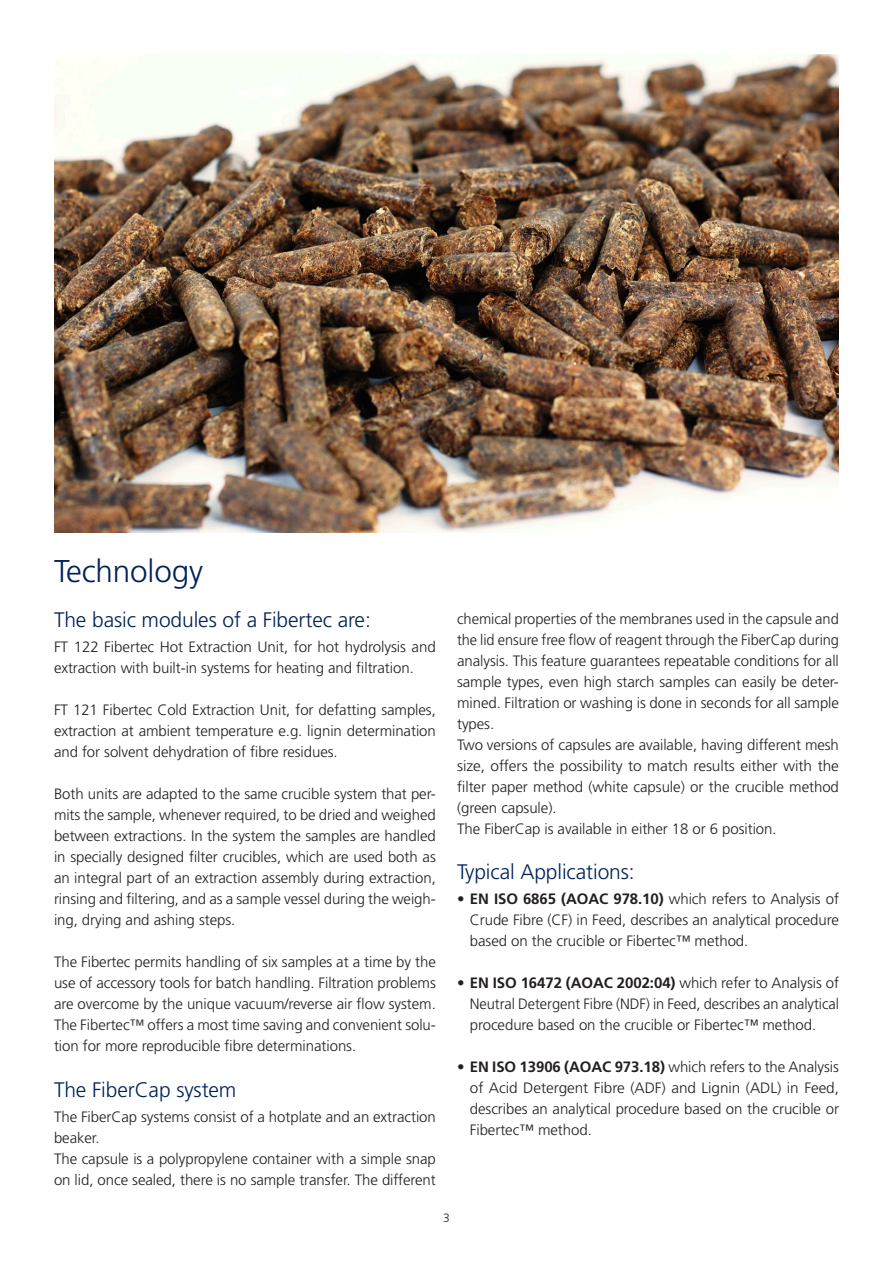
<style>
.page{position:relative;width:893px;height:1263px;background:#fff}
.page>*{position:absolute;margin:0;border:0;box-sizing:border-box;transform-origin:0 0}
.Stor_rubrik{font:300 31.5px "Frutiger";letter-spacing:-.005em;color:#002359}
.Rubrik{font:300 21px "Frutiger";letter-spacing:-.005em;color:#002359}
.Brødtekst{font:300 15px/21px "Frutiger";letter-spacing:-.005em;color:#231f20;text-align:justify}
.t1{font:300 12px "Frutiger";color:#231f20}
.s1{font-weight:700}
</style>
<div class="page">
<img style="left:54px;top:54px;width:785px;height:478px">
<p class="Stor_rubrik" style="left:54px;top:553px;width:151px">Technology</p>
<p class="Rubrik" style="left:54px;top:608px;width:318px">The basic modules of a Fibertec are:</p>
<p class="Brødtekst" style="left:54px;top:637px;width:383px">FT 122 Fibertec Hot Extraction Unit, for hot hydrolysis and extraction with built-in systems for heating and filtration.</p>
<p class="Brødtekst" style="left:54px;top:700px;width:383px">FT 121 Fibertec Cold Extraction Unit, for defatting samples, extraction at ambient temperature e.g. lignin determination and for solvent dehydration of fibre residues.</p>
<p class="Brødtekst" style="left:54px;top:784px;width:383px">Both units are adapted to the same crucible system that per&shy;mits the sample, whenever required, to be dried and weighed between extractions. In the system the samples are handled in specially designed filter crucibles, which are used both as an integral part of an extraction assembly during extraction, rinsing and filtering, and as a sample vessel during the weigh&shy;ing, drying and ashing steps.</p>
<p class="Brødtekst" style="left:54px;top:952px;width:383px">The Fibertec permits handling of six samples at a time by the use of accessory tools for batch handling. Filtration problems are overcome by the unique vacuum/reverse air flow system.<br>The Fibertec™ offers a most time saving and convenient solu&shy;tion for more reproducible fibre determinations.</p>
<p class="Rubrik" style="left:54px;top:1077px;width:184px">The FiberCap system</p>
<p class="Brødtekst" style="left:54px;top:1106px;width:383px">The FiberCap systems consist of a hotplate and an extraction beaker.</p>
<p class="Brødtekst" style="left:54px;top:1148px;width:383px">The capsule is a polypropylene container with a simple snap on lid, once sealed, there is no sample transfer. The different</p>
<p class="Brødtekst" style="left:457px;top:608px;width:383px">chemical properties of the membranes used in the capsule and the lid ensure free flow of reagent through the FiberCap during</p>
<p class="Brødtekst" style="left:457px;top:650px;width:383px">analysis. This feature guarantees repeatable conditions for all sample types, even high starch samples can easily be deter&shy;mined. Filtration or washing is done in seconds for all sample types.</p>
<p class="Brødtekst" style="left:457px;top:734px;width:383px">Two versions of capsules are available, having different mesh size, offers the possibility to match results either with the filter paper method (white capsule) or the crucible method (green capsule).</p>
<p class="Brødtekst" style="left:457px;top:818px;width:321px">The FiberCap is available in either 18 or 6 position.</p>
<p class="Rubrik" style="left:457px;top:860px;width:179px">Typical Applications:</p>
<p class="Brødtekst" style="left:470px;top:889px;width:371px;text-indent:-13px">• <span class="s1">EN ISO 6865 (AOAC 978.10)</span> which refers to Analysis of Crude Fibre (CF) in Feed, describes an analytical procedure based on the crucible or Fibertec™ method.</p>
<p class="Brødtekst" style="left:470px;top:973px;width:371px;text-indent:-13px">• <span class="s1">EN ISO 16472 (AOAC 2002:04)</span> which refer to Analysis of Neutral Detergent Fibre (NDF) in Feed, describes an analytical procedure based on the crucible or Fibertec™ method.</p>
<p class="Brødtekst" style="left:470px;top:1057px;width:371px;text-indent:-13px">• <span class="s1">EN ISO 13906 (AOAC 973.18)</span> which refers to the Analysis of Acid Detergent Fibre (ADF) and Lignin (ADL) in Feed, describes an analytical procedure based on the crucible or Fibertec™ method.</p>
<p class="t1" style="left:443px;top:1211px;width:8px">3</p>
</div>
